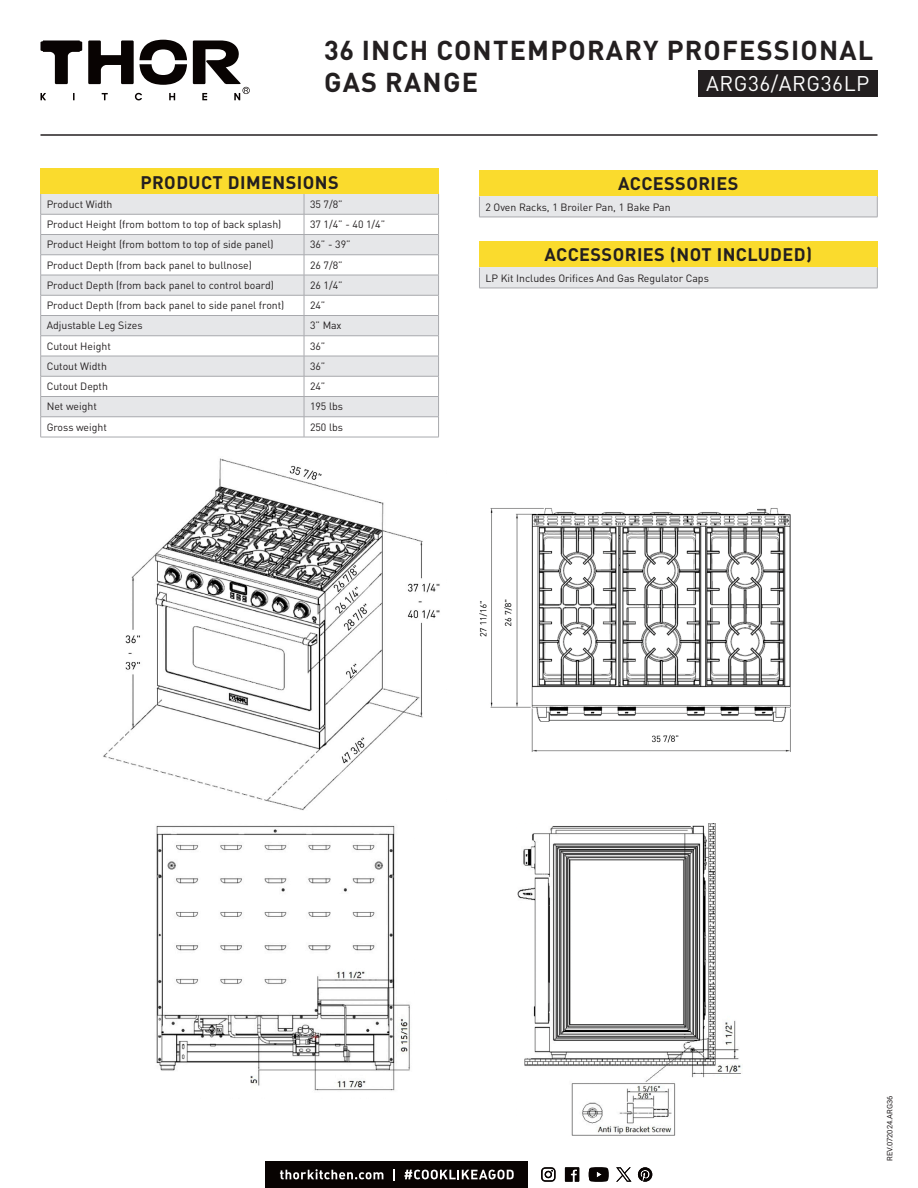
<style>
.page{position:relative;width:918px;height:1188px;background:#fff}
.page>*{position:absolute;margin:0;border:0;box-sizing:border-box;transform-origin:0 0}
.t1{font:700 27px "DIN Pro";letter-spacing:.045em;color:#231f20}
.t2{font:21px "DIN Pro";letter-spacing:.025em;color:#fff}
.t3{font:700 18px "DIN Pro";letter-spacing:.025em;color:#231f20}
.t4{font:10.5px "DIN Pro";color:#231f20}
.t5{font:7.5px "Roboto";color:#231f20}
</style>
<div class="page">
<svg style="left:88px;top:40px;width:99px;height:45px"></svg>
<svg style="left:41px;top:93px;width:5px;height:7px"></svg>
<svg style="left:73px;top:93px;width:2px;height:7px"></svg>
<svg style="left:102px;top:93px;width:6px;height:7px"></svg>
<svg style="left:135px;top:93px;width:7px;height:7px"></svg>
<svg style="left:169px;top:93px;width:6px;height:7px"></svg>
<svg style="left:193px;top:40px;width:57px;height:60px"></svg>
<svg style="left:40px;top:40px;width:42px;height:44px"></svg>
<div style="left:266px;top:1161px;width:262px;height:27px;background:#080302"></div>
<svg style="left:280px;top:1169px;width:103px;height:10px"></svg>
<svg style="left:393px;top:1169px;width:2px;height:11px"></svg>
<svg style="left:404px;top:1170px;width:110px;height:9px"></svg>
<svg style="left:541px;top:1167px;width:15px;height:15px"></svg>
<svg style="left:565px;top:1167px;width:14px;height:15px"></svg>
<svg style="left:589px;top:1167px;width:20px;height:15px"></svg>
<svg style="left:638px;top:1167px;width:14px;height:15px"></svg>
<svg style="left:616px;top:1167px;width:15px;height:15px"></svg>
<div style="left:698px;top:70px;width:180px;height:27px;background:#231f20"></div>
<hr style="left:40px;top:134px;width:838px;height:2px;background:#231f20">
<div style="left:40px;top:169px;width:399px;height:25px;background:#fadb2d"></div>
<svg style="left:41px;top:194px;width:397px;height:223px;fill:#e6e7e9"></svg>
<hr style="left:40px;top:214px;width:264px;height:1px;background:#a8a9ad">
<hr style="left:304px;top:214px;width:135px;height:1px;background:#a8a9ad">
<hr style="left:40px;top:234px;width:264px;height:1px;background:#a8a9ad">
<hr style="left:304px;top:234px;width:135px;height:1px;background:#a8a9ad">
<hr style="left:40px;top:255px;width:264px;height:1px;background:#a8a9ad">
<hr style="left:304px;top:255px;width:135px;height:1px;background:#a8a9ad">
<hr style="left:40px;top:275px;width:264px;height:1px;background:#a8a9ad">
<hr style="left:304px;top:275px;width:135px;height:1px;background:#a8a9ad">
<hr style="left:40px;top:295px;width:264px;height:1px;background:#a8a9ad">
<hr style="left:304px;top:295px;width:135px;height:1px;background:#a8a9ad">
<hr style="left:40px;top:315px;width:264px;height:1px;background:#a8a9ad">
<hr style="left:304px;top:315px;width:135px;height:1px;background:#a8a9ad">
<hr style="left:40px;top:336px;width:264px;height:1px;background:#a8a9ad">
<hr style="left:304px;top:336px;width:135px;height:1px;background:#a8a9ad">
<hr style="left:40px;top:356px;width:264px;height:1px;background:#a8a9ad">
<hr style="left:304px;top:356px;width:135px;height:1px;background:#a8a9ad">
<hr style="left:40px;top:376px;width:264px;height:1px;background:#a8a9ad">
<hr style="left:304px;top:376px;width:135px;height:1px;background:#a8a9ad">
<hr style="left:40px;top:396px;width:264px;height:1px;background:#a8a9ad">
<hr style="left:304px;top:396px;width:135px;height:1px;background:#a8a9ad">
<hr style="left:40px;top:417px;width:264px;height:1px;background:#a8a9ad">
<svg style="left:40px;top:194px;width:1px;height:243px"></svg>
<hr style="left:304px;top:417px;width:135px;height:1px;background:#a8a9ad">
<svg style="left:304px;top:194px;width:1px;height:243px"></svg>
<svg style="left:438px;top:194px;width:1px;height:243px"></svg>
<hr style="left:40px;top:437px;width:264px;height:1px;background:#a8a9ad">
<hr style="left:304px;top:437px;width:135px;height:1px;background:#a8a9ad">
<div style="left:479px;top:241px;width:399px;height:27px;background:#fadb2d"></div>
<div style="left:479px;top:170px;width:399px;height:27px;background:#fadb2d"></div>
<div style="left:479px;top:197px;width:398px;height:20px;background:#e6e7e9"></div>
<svg style="left:479px;top:197px;width:1px;height:20px"></svg>
<svg style="left:877px;top:197px;width:1px;height:20px"></svg>
<hr style="left:479px;top:217px;width:399px;height:1px;background:#a8a9ad">
<div style="left:479px;top:268px;width:398px;height:20px;background:#e6e7e9"></div>
<svg style="left:479px;top:268px;width:1px;height:20px"></svg>
<svg style="left:877px;top:268px;width:1px;height:20px"></svg>
<hr style="left:479px;top:288px;width:399px;height:1px;background:#a8a9ad">
<img style="left:103px;top:458px;width:337px;height:353px">
<img style="left:479px;top:508px;width:312px;height:244px">
<img style="left:156px;top:825px;width:254px;height:266px">
<img style="left:517px;top:824px;width:224px;height:312px">
<p class="t1" style="left:324px;top:27px;width:551px">36 INCH CONTEMPORARY PROFESSIONAL</p>
<p class="t1" style="left:324px;top:60px;width:155px">GAS RANGE</p>
<p class="t2" style="left:706px;top:67px;width:165px">ARG36/ARG36LP</p>
<p class="t3" style="left:140px;top:168px;width:200px">PRODUCT DIMENSIONS</p>
<p class="t4" style="left:47px;top:196px;width:67px">Product Width</p>
<p class="t4" style="left:310px;top:196px;width:34px">35 7/8”</p>
<p class="t4" style="left:47px;top:216px;width:236px">Product Height (from bottom to top of back splash)</p>
<p class="t4" style="left:310px;top:216px;width:77px">37 1/4” - 40 1/4”</p>
<p class="t4" style="left:47px;top:236px;width:229px">Product Height (from bottom to top of side panel)</p>
<p class="t4" style="left:310px;top:236px;width:42px">36” - 39”</p>
<p class="t4" style="left:47px;top:257px;width:207px">Product Depth (from back panel to bullnose)</p>
<p class="t4" style="left:310px;top:257px;width:34px">26 7/8”</p>
<p class="t4" style="left:47px;top:277px;width:229px">Product Depth (from back panel to control board)</p>
<p class="t4" style="left:310px;top:277px;width:34px">26 1/4”</p>
<p class="t4" style="left:47px;top:297px;width:239px">Product Depth (from back panel to side panel front)</p>
<p class="t4" style="left:310px;top:297px;width:17px">24”</p>
<p class="t4" style="left:47px;top:317px;width:97px">Adjustable Leg Sizes</p>
<p class="t4" style="left:310px;top:317px;width:33px">3” Max</p>
<p class="t4" style="left:47px;top:338px;width:66px">Cutout Height</p>
<p class="t4" style="left:310px;top:338px;width:17px">36”</p>
<p class="t4" style="left:47px;top:358px;width:62px">Cutout Width</p>
<p class="t4" style="left:310px;top:358px;width:17px">36”</p>
<p class="t4" style="left:47px;top:378px;width:63px">Cutout Depth</p>
<p class="t4" style="left:310px;top:378px;width:17px">24”</p>
<p class="t4" style="left:47px;top:398px;width:52px">Net weight</p>
<p class="t4" style="left:310px;top:398px;width:35px">195 lbs</p>
<p class="t4" style="left:47px;top:419px;width:62px">Gross weight</p>
<p class="t4" style="left:310px;top:419px;width:35px">250 lbs</p>
<p class="t3" style="left:618px;top:169px;width:122px">ACCESSORIES</p>
<p class="t4" style="left:485px;top:199px;width:187px">2 Oven Racks, 1 Broiler Pan, 1 Bake Pan</p>
<p class="t3" style="left:545px;top:240px;width:269px">ACCESSORIES (NOT INCLUDED)</p>
<p class="t4" style="left:485px;top:270px;width:225px">LP Kit Includes Orifices And Gas Regulator Caps</p>
<p class="t5" style="left:885px;top:1161px;width:67px;rotate:-90deg">REV.072024.ARG36</p>
</div>
